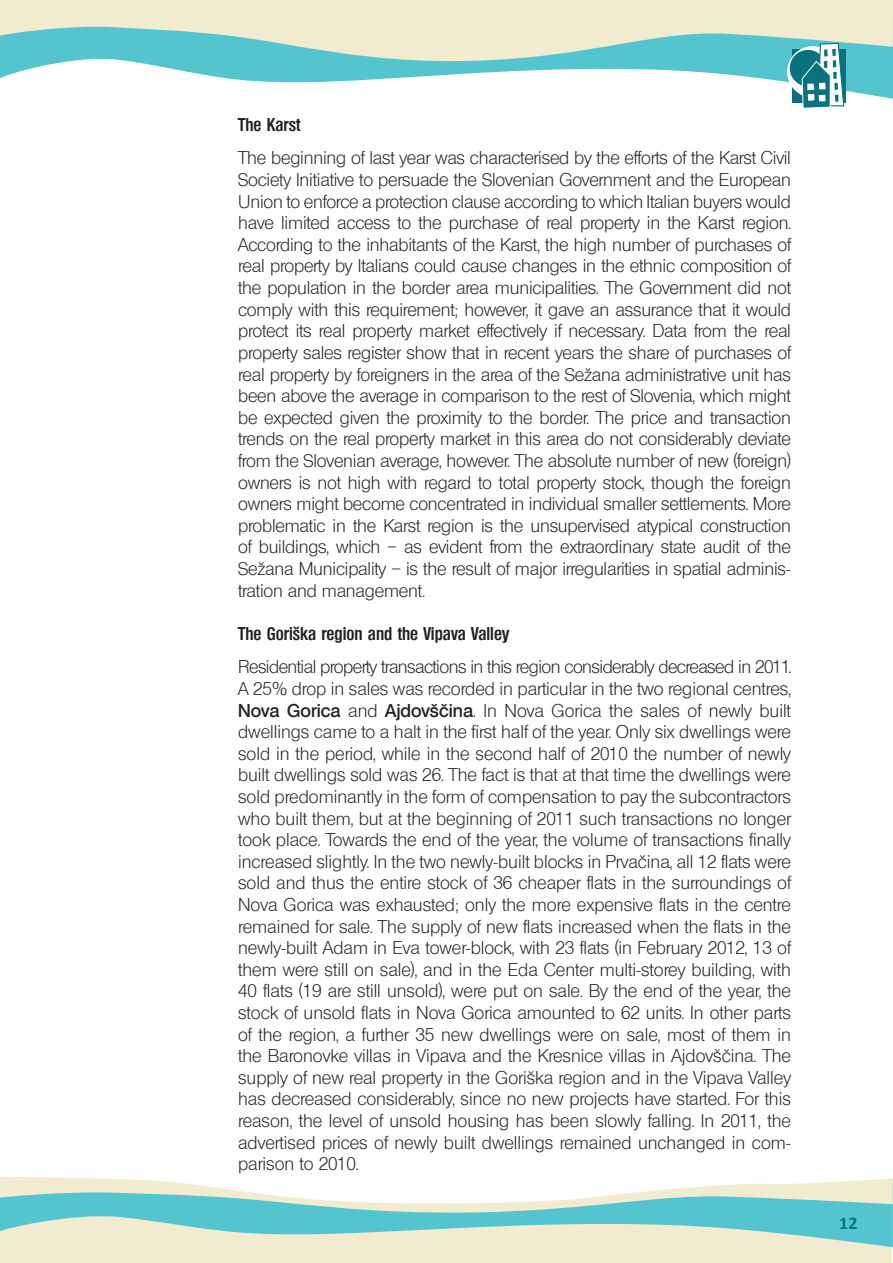
<style>
.page{position:relative;width:893px;height:1263px;background:#fff}
.page>*{position:absolute;margin:0;border:0;box-sizing:border-box;transform-origin:0 0}
.t1{font:18px/21.6px "Olympia L Light";letter-spacing:-.01em;color:#231f20;text-align:justify}
.t2{font:18px "Olympia DBC Demi Bold Cond";color:#231f20}
.t3{font:700 18px "Calibri";color:#09737d}
.s1{font-family:"Olympia DB Demi";font-weight:700}
</style>
<div class="page">
<div style="left:1px;top:1209px;width:891px;height:54px;background:#f1ebd0"></div>
<svg style="left:0;top:65px;width:893px;height:34px"></svg>
<svg style="left:0;top:0;width:893px;height:65px;background:#bedecf"></svg>
<svg style="left:0;top:1177px;width:893px;height:70px"></svg>
<div style="left:792px;top:49px;width:54px;height:54px;background:#09737d"></div>
<svg style="left:787px;top:46px;width:52px;height:52px"></svg>
<div style="left:790px;top:50px;width:36px;height:36px;background:#09737d;border-radius:50%"></div>
<svg style="left:801px;top:42px;width:44px;height:67px"></svg>
<p class="t2" style="left:238px;top:114px;width:64px">The Karst</p>
<p class="t1" style="left:238px;top:147px;width:554px">The beginning of last year was characterised by the efforts of the Karst Civil Society Initiative to persuade the Slovenian Government and the European Union to enforce a protection clause according to which Italian buyers would have limited access to the purchase of real property in the Karst region.<br>According to the inhabitants of the Karst, the high number of purchases of real property by Italians could cause changes in the ethnic composition of the population in the border area municipalities. The Government did not comply with this requirement; however, it gave an assurance that it would protect its real property market effectively if necessary. Data from the real property sales register show that in recent years the share of purchases of real property by foreigners in the area of the Sežana administrative unit has been above the average in comparison to the rest of Slovenia, which might be expected given the proximity to the border. The price and transaction trends on the real property market in this area do not considerably deviate from the Slovenian average, however. The absolute number of new (foreign) owners is not high with regard to total property stock, though the foreign owners might become concentrated in individual smaller settlements. More problematic in the Karst region is the unsupervised atypical construction of buildings, which – as evident from the extraordinary state audit of the Sežana Municipality – is the result of major irregularities in spatial adminis&shy;tration and management.</p>
<p class="t2" style="left:238px;top:623px;width:272px">The Gori{ka region and the Vipava Valley</p>
<p class="t1" style="left:238px;top:656px;width:554px">Residential property transactions in this region considerably decreased in 2011.<br>A 25% drop in sales was recorded in particular in the two regional centres, <span class="s1">Nova Gorica</span> and <span class="s1">Ajdov{~ina</span>. In Nova Gorica the sales of newly built dwellings came to a halt in the first half of the year. Only six dwellings were sold in the period, while in the second half of 2010 the number of newly built dwellings sold was 26. The fact is that at that time the dwellings were sold predominantly in the form of compensation to pay the subcontractors who built them, but at the beginning of 2011 such transactions no longer took place. Towards the end of the year, the volume of transactions finally increased slightly. In the two newly-built blocks in Prva~ina, all 12 flats were sold and thus the entire stock of 36 cheaper flats in the surroundings of Nova Gorica was exhausted; only the more expensive flats in the centre remained for sale. The supply of new flats increased when the flats in the newly-built Adam in Eva tower-block, with 23 flats (in February 2012, 13 of them were still on sale), and in the Eda Center multi-storey building, with 40 flats (19 are still unsold), were put on sale. By the end of the year, the stock of unsold flats in Nova Gorica amounted to 62 units. In other parts of the region, a further 35 new dwellings were on sale, most of them in the Baronovke villas in Vipava and the Kresnice villas in Ajdov{~ina. The supply of new real property in the Gori{ka region and in the Vipava Valley has decreased considerably, since no new projects have started. For this reason, the level of unsold housing has been slowly falling. In 2011, the advertised prices of newly built dwellings remained unchanged in com&shy;parison to 2010.</p>
<p class="t3" style="left:839px;top:1211px;width:20px">12</p>
</div>
